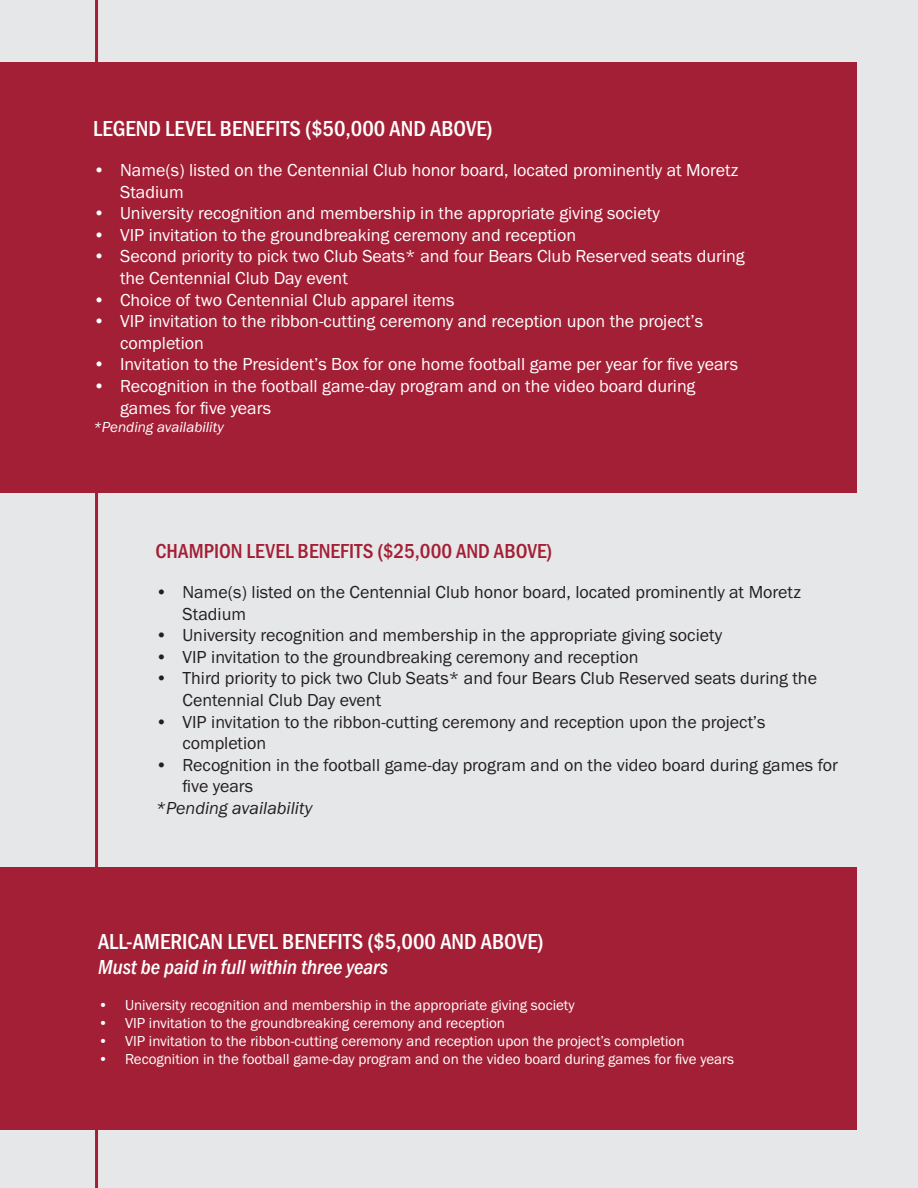
<style>
.page{position:relative;width:918px;height:1188px;background:#e6e7e9}
.page>*{position:absolute;margin:0;border:0;box-sizing:border-box;transform-origin:0 0}
.t1{font:500 22.5px "Franklin Gothic URW Con";color:#fff}
.t2{font:500 21px "Franklin Gothic URW Con";color:#a31f35}
.t3{font:21px "Franklin Gothic URW Con Med Ita";color:#fff}
.t4{font:18px/21.6px "Franklin Gothic URW Boo";color:#fff}
.t5{font:18px/21.6px "Franklin Gothic URW Boo";color:#231f20}
.t6{font:18px "Franklin Gothic URW Boo Ita";color:#231f20}
.t7{font:15px "Franklin Gothic URW Boo";color:#fff}
.t8{font:15px "Franklin Gothic URW Boo Ita";color:#fff}
</style>
<div class="page">
<hr style="left:95px;top:0;width:3px;height:1188px;background:#a31f35">
<div style="left:0;top:62px;width:857px;height:431px;background:#a31f35"></div>
<div style="left:0;top:867px;width:857px;height:263px;background:#a31f35"></div>
<p class="t1" style="left:93px;top:114px;width:401px">LEGEND LEVEL BENEFITS ($50,000 AND ABOVE)</p>
<p class="t4" style="left:120px;top:159px;width:620px;text-indent:-27px">• Name(s) listed on the Centennial Club honor board, located prominently at Moretz<br>Stadium</p>
<p class="t4" style="left:93px;top:202px;width:568px">• University recognition and membership in the appropriate giving society</p>
<p class="t4" style="left:93px;top:224px;width:485px">• VIP invitation to the groundbreaking ceremony and reception</p>
<p class="t4" style="left:120px;top:245px;width:626px;text-indent:-27px">• Second priority to pick two Club Seats* and four Bears Club Reserved seats during the Centennial Club Day event</p>
<p class="t4" style="left:93px;top:288px;width:363px">• Choice of two Centennial Club apparel items</p>
<p class="t4" style="left:120px;top:310px;width:585px;text-indent:-27px">• VIP invitation to the ribbon-cutting ceremony and reception upon the project’s completion</p>
<p class="t4" style="left:93px;top:353px;width:646px">• Invitation to the President’s Box for one home football game per year for five years</p>
<p class="t4" style="left:120px;top:375px;width:577px;text-indent:-27px">• Recognition in the football game-day program and on the video board during games for five years</p>
<p class="t8" style="left:93px;top:417px;width:132px">*Pending availability</p>
<p class="t2" style="left:156px;top:538px;width:398px">CHAMPION LEVEL BENEFITS ($25,000 AND ABOVE)</p>
<p class="t5" style="left:183px;top:581px;width:620px;text-indent:-27px">• Name(s) listed on the Centennial Club honor board, located prominently at Moretz<br>Stadium</p>
<p class="t5" style="left:156px;top:624px;width:568px">• University recognition and membership in the appropriate giving society</p>
<p class="t5" style="left:156px;top:646px;width:485px">• VIP invitation to the groundbreaking ceremony and reception</p>
<p class="t5" style="left:183px;top:667px;width:636px;text-indent:-27px">• Third priority to pick two Club Seats* and four Bears Club Reserved seats during the<br>Centennial Club Day event</p>
<p class="t5" style="left:183px;top:711px;width:585px;text-indent:-27px">• VIP invitation to the ribbon-cutting ceremony and reception upon the project’s completion</p>
<p class="t5" style="left:183px;top:754px;width:657px;text-indent:-27px">• Recognition in the football game-day program and on the video board during games for five years</p>
<p class="t6" style="left:156px;top:797px;width:159px">*Pending availability</p>
<p class="t1" style="left:98px;top:927px;width:447px">ALL-AMERICAN LEVEL BENEFITS ($5,000 AND ABOVE)</p>
<p class="t3" style="left:98px;top:952px;width:292px">Must be paid in full within three years</p>
<p class="t7" style="left:98px;top:996px;width:478px">• University recognition and membership in the appropriate giving society</p>
<p class="t7" style="left:98px;top:1014px;width:409px">• VIP invitation to the groundbreaking ceremony and reception</p>
<p class="t7" style="left:98px;top:1032px;width:588px">• VIP invitation to the ribbon-cutting ceremony and reception upon the project’s completion</p>
<p class="t7" style="left:98px;top:1050px;width:638px">• Recognition in the football game-day program and on the video board during games for five years</p>
</div>
